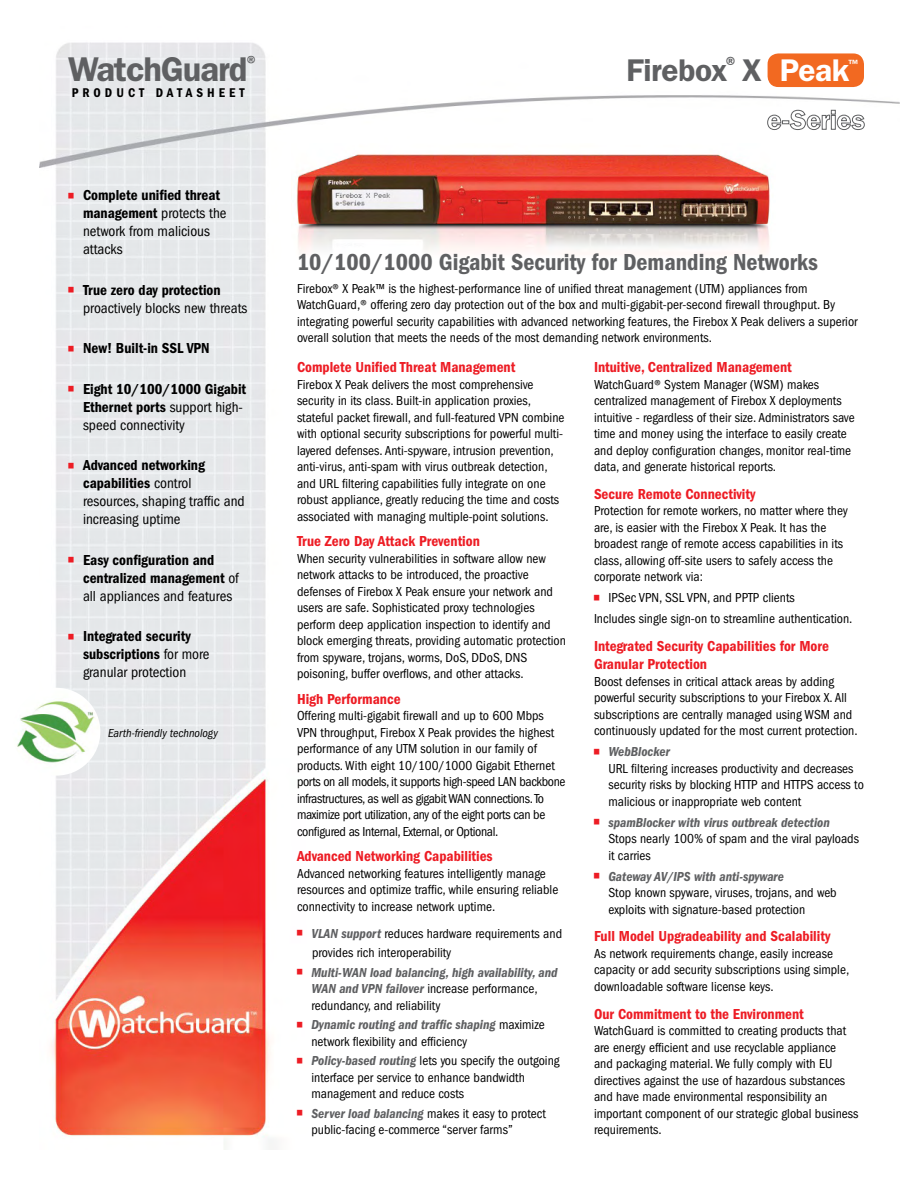
<style>
.page{position:relative;width:918px;height:1188px;background:#fff}
.page>*{position:absolute;margin:0;border:0;box-sizing:border-box;transform-origin:0 0}
.t1{font:600 34.5px "Franklin Gothic";letter-spacing:-.03em;color:#5f6062}
.t2{font:600 31.5px "Franklin Gothic";letter-spacing:-.015em;color:#5f6062}
.t3{font:600 condensed 24px "Franklin Gothic";color:#5f6062}
.t4{font:600 condensed 15px/18px "Franklin Gothic";color:#ed1c24}
.t5{font:600 condensed 15px/18px "Franklin Gothic";color:#000}
.t6{font:condensed 15px/18px "Franklin Gothic";color:#000}
.t7{font:condensed 13.5px/16.5px "Franklin Gothic";color:#000}
.t8{font:condensed 13.5px/16.5px "Franklin Gothic";letter-spacing:-.02em;color:#000}
.t9{font:italic 600 condensed 13.5px/16.5px "Franklin Gothic";color:#5f6062}
.t10{font:600 condensed 13.2px "Franklin Gothic";letter-spacing:.31em;color:#000}
.t11{font:italic condensed 12px "Franklin Gothic";color:#000}
.t12{font:600 10.5px "Franklin Gothic";color:#fff}
.s1{color:#fff}
.s2{font-weight:600;font-size:36px;color:#ed1c24}
.s3{font-weight:600}
.s4{font-size:36px;color:#ed1c24}
.s5{font-weight:400}
.s6{font-weight:600;font-style:italic;color:#5f6062}
.s7{font-style:normal;font-size:36px;color:#ed1c24}
.s8{font-weight:400;font-style:normal;color:#000}
</style>
<div class="page">
<img style="left:39px;top:42px;width:860px;height:1107px">
<img style="left:292px;top:144px;width:484px;height:123px">
<div style="left:768px;top:53px;width:96px;height:34px;background:#f26921;border-radius:11px"></div>
<svg style="left:767px;top:110px;width:98px;height:20px"></svg>
<img style="left:13px;top:688px;width:87px;height:88px;border-radius:50%">
<h1 class="t1" style="left:68px;top:49px;width:193px">WatchGuard<sup>®</sup></h1>
<p class="t12" style="left:848px;top:57px;width:12px">™</p>
<p class="t10" style="left:72px;top:86px;width:174px">PRODUCT DATASHEET</p>
<h2 class="t2" style="left:627px;top:51px;width:224px">Firebox<sup>®</sup>X <span class="s1">Peak</span></h2>
<p class="t6" style="left:83px;top:187px;width:145px;text-indent:-14px"><span class="s2">•</span> <span class="s3">Complete unified threat management</span> protects the network from malicious attacks</p>
<p class="t6" style="left:83px;top:281px;width:166px;text-indent:-14px"><span class="s2">•</span> <span class="s3">True zero day protection </span>proactively blocks new threats</p>
<p class="t5" style="left:69px;top:339px;width:143px"><span class="s4">•</span> New! Built-in SSL VPN</p>
<p class="t5" style="left:83px;top:380px;width:165px;text-indent:-14px"><span class="s4">•</span> Eight 10/100/1000 Gigabit<br>Ethernet ports <span class="s5">support high&shy;speed connectivity</span></p>
<p class="t6" style="left:83px;top:457px;width:163px;text-indent:-14px"><span class="s2">•</span> <span class="s3">Advanced networking capabilities</span> control resources, shaping traffic and increasing uptime</p>
<p class="t5" style="left:83px;top:551px;width:157px;text-indent:-14px"><span class="s4">•</span> Easy configuration and centralized management <span class="s5">of all appliances and features</span></p>
<p class="t5" style="left:83px;top:627px;width:128px;text-indent:-14px"><span class="s4">•</span> Integrated security subscriptions <span class="s5">for more granular protection</span></p>
<p class="t11" style="left:108px;top:727px;width:111px">Earth-friendly technology</p>
<h3 class="t3" style="left:297px;top:248px;width:523px">10/100/1000 Gigabit Security for Demanding Networks</h3>
<p class="t7" style="left:297px;top:280px;width:562px">Firebox® X Peak™ is the highest-performance line of unified threat management (UTM) appliances from WatchGuard,® offering zero day protection out of the box and multi-gigabit-per-second firewall throughput. By integrating powerful security capabilities with advanced networking features, the Firebox X Peak delivers a superior overall solution that meets the needs of the most demanding network environments.</p>
<p class="t4" style="left:297px;top:358px;width:220px">Complete Unified Threat Management</p>
<p class="t7" style="left:297px;top:376px;width:269px">Firebox X Peak delivers the most comprehensive security in its class. Built-in application proxies, stateful packet firewall, and full-featured VPN combine with optional security subscriptions for powerful multi&shy;layered defenses. Anti-spyware, intrusion prevention, anti-virus, anti-spam with virus outbreak detection, and URL filtering capabilities fully integrate on one robust appliance, greatly reducing the time and costs associated with managing multiple-point solutions.</p>
<p class="t4" style="left:297px;top:532px;width:184px">True Zero Day Attack Prevention</p>
<p class="t7" style="left:297px;top:550px;width:271px">When security vulnerabilities in software allow new network attacks to be introduced, the proactive defenses of Firebox X Peak ensure your network and users are safe. Sophisticated proxy technologies perform deep application inspection to identify and block emerging threats, providing automatic protection from spyware, trojans, worms, DoS, DDoS, DNS poisoning, buffer overflows, and other attacks.</p>
<p class="t4" style="left:297px;top:690px;width:105px">High Performance</p>
<p class="t8" style="left:297px;top:708px;width:270px">Offering multi-gigabit firewall and up to 600 Mbps VPN throughput, Firebox X Peak provides the highest performance of any UTM solution in our family of products. With eight 10/100/1000 Gigabit Ethernet ports on all models, it supports high-speed LAN backbone infrastructures, as well as gigabit WAN connections. To maximize port utilization, any of the eight ports can be configured as Internal, External, or Optional.</p>
<p class="t4" style="left:297px;top:847px;width:197px">Advanced Networking Capabilities</p>
<p class="t7" style="left:297px;top:865px;width:263px">Advanced networking features intelligently manage resources and optimize traffic, while ensuring reliable connectivity to increase network uptime.</p>
<p class="t7" style="left:312px;top:924px;width:252px;line-height:19.5px;text-indent:-15px"><span class="s2">•</span> <span class="s6">VLAN support</span> reduces hardware requirements and provides rich interoperability</p>
<p class="t9" style="left:311px;top:964px;width:248px;text-indent:-14px"><span class="s7">•</span> Multi-WAN load balancing, high availability, and<br>WAN and VPN failover <span class="s8">increase performance, redundancy, and reliability</span></p>
<p class="t7" style="left:311px;top:1017px;width:235px;text-indent:-14px"><span class="s2">•</span> <span class="s6">Dynamic routing and traffic shaping</span> maximize network flexibility and efficiency</p>
<p class="t7" style="left:311px;top:1053px;width:250px;text-indent:-14px"><span class="s2">•</span> <span class="s6">Policy-based routing</span> lets you specify the outgoing interface per service to enhance bandwidth management and reduce costs</p>
<p class="t7" style="left:311px;top:1105px;width:236px;text-indent:-14px"><span class="s2">•</span> <span class="s6">Server load balancing</span> makes it easy to protect public-facing e-commerce “server farms”</p>
<p class="t4" style="left:594px;top:358px;width:199px">Intuitive, Centralized Management</p>
<p class="t7" style="left:594px;top:376px;width:262px">WatchGuard® System Manager (WSM) makes centralized management of Firebox X deployments intuitive - regardless of their size. Administrators save time and money using the interface to easily create and deploy configuration changes, monitor real-time data, and generate historical reports.</p>
<p class="t4" style="left:594px;top:485px;width:163px">Secure Remote Connectivity</p>
<p class="t7" style="left:594px;top:503px;width:255px">Protection for remote workers, no matter where they are, is easier with the Firebox X Peak. It has the broadest range of remote access capabilities in its class, allowing off-site users to safely access the corporate network via:</p>
<p class="t7" style="left:594px;top:588px;width:260px;line-height:21px"><span class="s2">•</span> IPSec VPN, SSL VPN, and PPTP clients<br>Includes single sign-on to streamline authentication.</p>
<p class="t4" style="left:594px;top:637px;width:237px">Integrated Security Capabilities for More<br>Granular Protection</p>
<p class="t7" style="left:594px;top:673px;width:265px">Boost defenses in critical attack areas by adding powerful security subscriptions to your Firebox X. All subscriptions are centrally managed using WSM and continuously updated for the most current protection.</p>
<p class="t7" style="left:608px;top:744px;width:257px;text-indent:-14px"><span class="s2">•</span> <span class="s6">WebBlocker<br></span>URL filtering increases productivity and decreases security risks by blocking HTTP and HTTPS access to malicious or inappropriate web content</p>
<p class="t7" style="left:608px;top:814px;width:252px;text-indent:-14px"><span class="s2">•</span> <span class="s6">spamBlocker with virus outbreak detection<br></span>Stops nearly 100% of spam and the viral payloads it carries</p>
<p class="t7" style="left:608px;top:868px;width:230px;text-indent:-14px"><span class="s2">•</span> <span class="s6">Gateway AV/IPS with anti-spyware<br></span>Stop known spyware, viruses, trojans, and web exploits with signature-based protection</p>
<p class="t4" style="left:594px;top:928px;width:238px">Full Model Upgradeability and Scalability</p>
<p class="t7" style="left:594px;top:945px;width:257px">As network requirements change, easily increase capacity or add security subscriptions using simple, downloadable software license keys.</p>
<p class="t4" style="left:594px;top:1005px;width:211px">Our Commitment to the Environment</p>
<p class="t7" style="left:594px;top:1023px;width:266px">WatchGuard is committed to creating products that are energy efficient and use recyclable appliance<br>and packaging material. We fully comply with EU directives against the use of hazardous substances and have made environmental responsibility an important component of our strategic global business requirements.</p>
</div>
